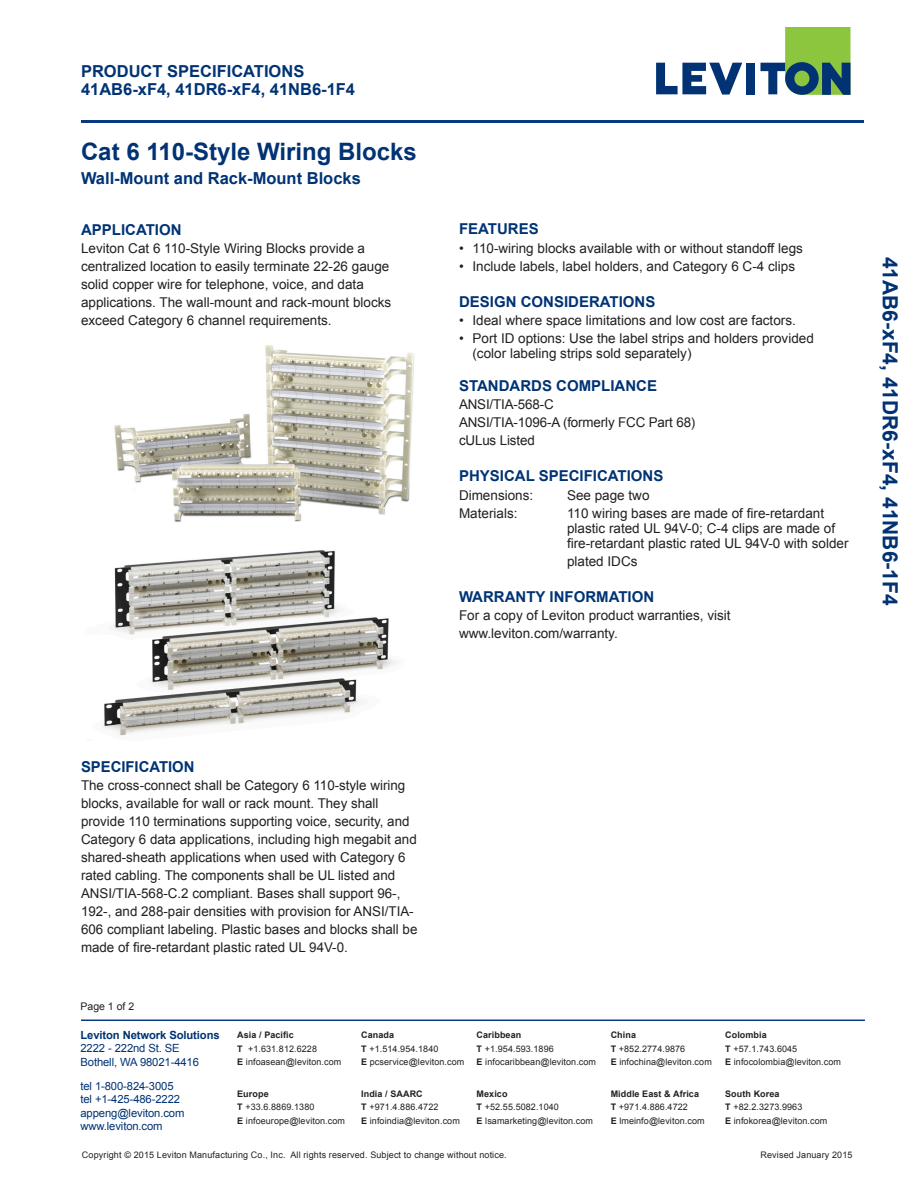
<style>
.page{position:relative;width:918px;height:1188px;background:#fff}
.page>*{position:absolute;margin:0;border:0;box-sizing:border-box;transform-origin:0 0}
.t1{font:700 24px "Arial";color:#013374}
.t2{font:700 21px "Arial";color:#013374}
.t3{font:700 16.5px "Arial";color:#013374}
.t4{font:700 15px "Arial";color:#013374}
.t5{font:13.5px/18px "Arial";color:#231f20}
.t6{font:11.25px/13.5px "Arial";letter-spacing:-.01em;color:#013374}
.t7{font:10.5px "Arial";color:#231f20}
.t8{font:9px/13.5px "Arial";letter-spacing:.01em;color:#231f20}
.t9{font:700 9px "Arial";letter-spacing:.01em;color:#231f20}
.s1{font-weight:700}
</style>
<div class="page">
<svg style="left:656px;top:63px;width:86px;height:32px"></svg>
<div style="left:746px;top:63px;width:9px;height:31px;background:#013374"></div>
<svg style="left:760px;top:27px;width:90px;height:68px"></svg>
<hr style="left:81px;top:120px;width:783px;height:3px;background:#083981">
<hr style="left:81px;top:1020px;width:784px;height:1px;background:#083981">
<img style="left:114px;top:345px;width:301px;height:178px">
<img style="left:103px;top:550px;width:293px;height:186px">
<p class="t3" style="left:81px;top:60px;width:225px">PRODUCT SPECIFICATIONS</p>
<p class="t3" style="left:81px;top:78px;width:276px">41AB6-xF4, 41DR6-xF4, 41NB6-1F4</p>
<p class="t1" style="left:81px;top:135px;width:337px">Cat 6 110-Style Wiring Blocks</p>
<p class="t3" style="left:81px;top:167px;width:281px">Wall-Mount and Rack-Mount Blocks</p>
<p class="t4" style="left:81px;top:219px;width:102px">APPLICATION</p>
<p class="t5" style="left:81px;top:239px;width:312px">Leviton Cat 6 110-Style Wiring Blocks provide a centralized location to easily terminate 22-26 gauge solid copper wire for telephone, voice, and data applications. The wall-mount and rack-mount blocks exceed Category 6 channel requirements.</p>
<p class="t4" style="left:459px;top:219px;width:81px">FEATURES</p>
<p class="t5" style="left:459px;top:239px;width:345px">• 110-wiring blocks available with or without standoff legs</p>
<p class="t5" style="left:459px;top:257px;width:338px">• Include labels, label holders, and Category 6 C-4 clips</p>
<p class="t4" style="left:459px;top:292px;width:198px">DESIGN CONSIDERATIONS</p>
<p class="t5" style="left:459px;top:312px;width:338px">• Ideal where space limitations and low cost are factors.</p>
<p class="t5" style="left:472px;top:331px;width:343px;line-height:15px;text-indent:-14px">• Port ID options: Use the label strips and holders provided (color labeling strips sold separately)</p>
<p class="t4" style="left:459px;top:376px;width:200px">STANDARDS COMPLIANCE</p>
<p class="t5" style="left:459px;top:396px;width:238px">ANSI/TIA-568-C<br>ANSI/TIA-1096-A (formerly FCC Part 68) cULus Listed</p>
<p class="t4" style="left:459px;top:466px;width:206px">PHYSICAL SPECIFICATIONS</p>
<p class="t5" style="left:459px;top:486px;width:76px">Dimensions:</p>
<p class="t5" style="left:567px;top:486px;width:84px">See page two</p>
<p class="t5" style="left:459px;top:504px;width:60px">Materials:</p>
<p class="t5" style="left:567px;top:504px;width:259px">110 wiring bases are made of fire-retardant</p>
<p class="t5" style="left:567px;top:519px;width:270px">plastic rated UL 94V-0; C-4 clips are made of</p>
<p class="t5" style="left:567px;top:534px;width:283px">fire-retardant plastic rated UL 94V-0 with solder plated IDCs</p>
<p class="t4" style="left:459px;top:587px;width:197px">WARRANTY INFORMATION</p>
<p class="t5" style="left:459px;top:606px;width:273px">For a copy of Leviton product warranties, visit</p>
<p class="t5" style="left:459px;top:624px;width:160px">www.leviton.com/warranty.</p>
<p class="t2" style="left:904px;top:256px;width:350px;rotate:90deg">41AB6-xF4, 41DR6-xF4, 41NB6-1F4</p>
<p class="t4" style="left:81px;top:757px;width:115px">SPECIFICATION</p>
<p class="t5" style="left:81px;top:777px;width:338px">The cross-connect shall be Category 6 110-style wiring blocks, available for wall or rack mount. They shall provide 110 terminations supporting voice, security, and Category 6 data applications, including high megabit and shared-sheath applications when used with Category 6 rated cabling. The components shall be UL listed and ANSI/TIA-568-C.2 compliant. Bases shall support 96-, 192-, and 288-pair densities with provision for ANSI/TIA-606 compliant labeling. Plastic bases and blocks shall be made of fire-retardant plastic rated UL 94V-0.</p>
<p class="t7" style="left:80px;top:1000px;width:55px">Page 1 of 2</p>
<p class="t6" style="left:80px;top:1028px;width:141px"><span class="s1">Leviton Network Solutions<br></span>2222 - 222nd St. SE<br>Bothell, WA 98021-4416</p>
<p class="t6" style="left:80px;top:1079px;width:95px">tel 1-800-824-3005</p>
<p class="t6" style="left:80px;top:1092px;width:101px">tel +1-425-486-2222</p>
<p class="t6" style="left:80px;top:1106px;width:105px">appeng@leviton.com</p>
<p class="t6" style="left:80px;top:1119px;width:84px">www.leviton.com</p>
<p class="t8" style="left:237px;top:1029px;width:106px"><span class="s1">Asia / Pacific<br>T</span> +1.631.812.6228<br><span class="s1">E</span> infoasean@leviton.com</p>
<p class="t8" style="left:361px;top:1029px;width:105px"><span class="s1">Canada<br>T</span> +1.514.954.1840<br><span class="s1">E</span> pcservice@leviton.com</p>
<p class="t8" style="left:477px;top:1029px;width:121px"><span class="s1">Caribbean<br>T</span> +1.954.593.1896<br><span class="s1">E</span> infocaribbean@leviton.com</p>
<p class="t9" style="left:611px;top:1029px;width:27px">China</p>
<p class="t9" style="left:725px;top:1029px;width:43px">Colombia</p>
<p class="t8" style="left:725px;top:1042px;width:117px"><span class="s1">T</span> +57.1.743.6045<br><span class="s1">E</span> infocolombia@leviton.com</p>
<p class="t8" style="left:611px;top:1042px;width:103px"><span class="s1">T</span> +852.2774.9876<br><span class="s1">E</span> infochina@leviton.com</p>
<p class="t8" style="left:477px;top:1087px;width:118px"><span class="s1">Mexico<br>T</span> +52.55.5082.1040<br><span class="s1">E</span> lsamarketing@leviton.com</p>
<p class="t8" style="left:611px;top:1087px;width:95px"><span class="s1">Middle East &amp; Africa<br>T</span> +971.4.886.4722<br><span class="s1">E</span> lmeinfo@leviton.com</p>
<p class="t8" style="left:725px;top:1087px;width:104px"><span class="s1">South Korea<br>T</span> +82.2.3273.9963<br><span class="s1">E</span> infokorea@leviton.com</p>
<p class="t8" style="left:82px;top:1149px;width:426px">Copyright © 2015 Leviton Manufacturing Co., Inc. All rights reserved. Subject to change without notice.</p>
<p class="t8" style="left:760px;top:1149px;width:94px">Revised January 2015</p>
<p class="t8" style="left:237px;top:1087px;width:109px"><span class="s1">Europe<br>T</span> +33.6.8869.1380<br><span class="s1">E</span> infoeurope@leviton.com</p>
<p class="t9" style="left:361px;top:1088px;width:63px">India / SAARC</p>
<p class="t8" style="left:361px;top:1100px;width:100px"><span class="s1">T</span> +971.4.886.4722<br><span class="s1">E</span> infoindia@leviton.com</p>
</div>
